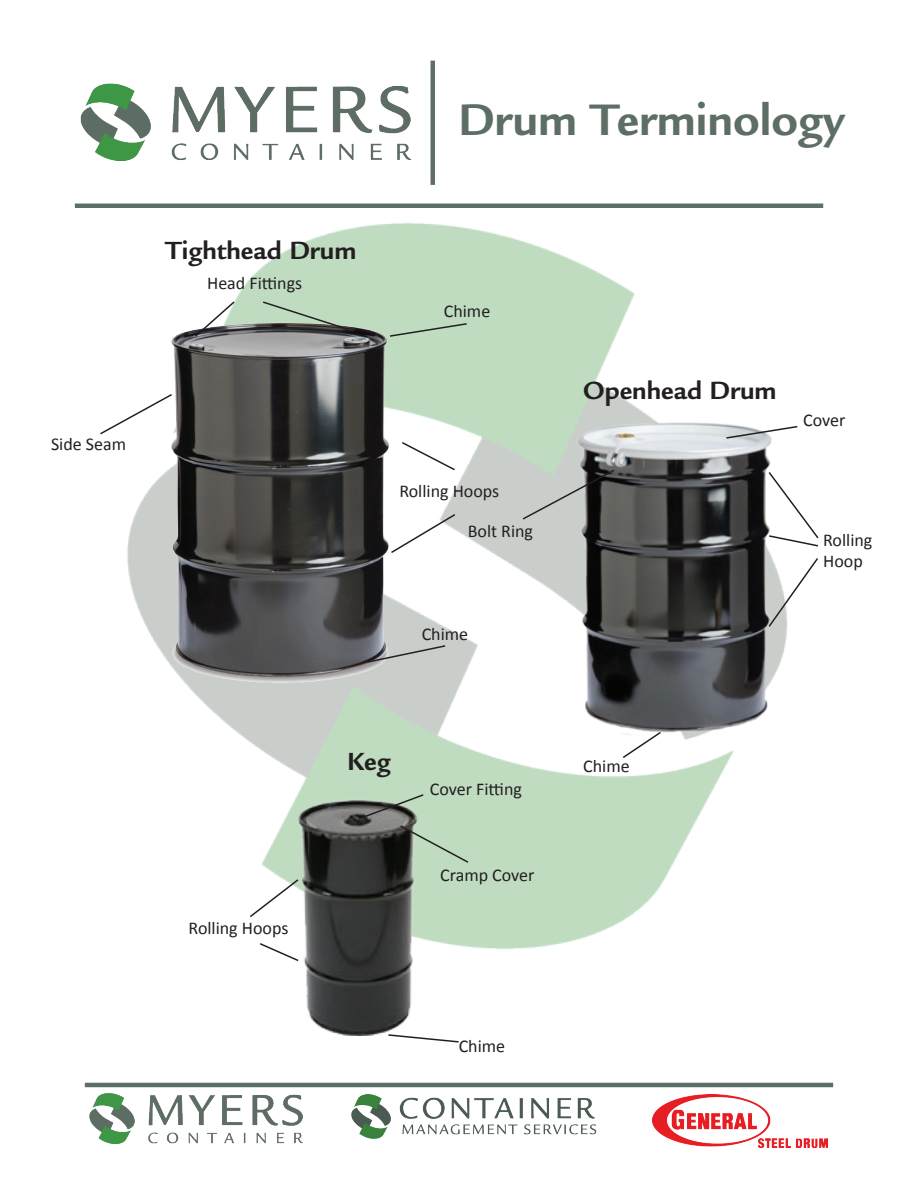
<style>
.page{position:relative;width:918px;height:1188px;background:#fff}
.page>*{position:absolute;margin:0;border:0;box-sizing:border-box;transform-origin:0 0}
.t1{font:700 48px "Legacy Sans Std";color:#5d6e65}
.t2{font:700 27px "Legacy Sans Std";color:#231f20}
.t3{font:18px/21.6px "Calibri";color:#231f20}
</style>
<div class="page">
<img style="left:127px;top:223px;width:660px;height:723px">
<hr style="left:431px;top:61px;width:4px;height:124px;background:#5d6e65">
<hr style="left:75px;top:204px;width:748px;height:4px;background:#5d6e65">
<img style="left:158px;top:308px;width:244px;height:380px">
<svg style="left:400px;top:441px;width:57px;height:31px"></svg>
<svg style="left:389px;top:513px;width:68px;height:42px"></svg>
<svg style="left:388px;top:322px;width:80px;height:16px"></svg>
<svg style="left:193px;top:300px;width:43px;height:38px"></svg>
<svg style="left:261px;top:300px;width:89px;height:31px;background:#9aae9b"></svg>
<svg style="left:100px;top:393px;width:74px;height:43px"></svg>
<svg style="left:366px;top:644px;width:81px;height:20px;background:#abafaf"></svg>
<img style="left:177px;top:788px;width:372px;height:248px">
<svg style="left:357px;top:793px;width:113px;height:71px;background:#889888"></svg>
<svg style="left:387px;top:1033px;width:73px;height:10px"></svg>
<svg style="left:248px;top:878px;width:52px;height:41px"></svg>
<svg style="left:258px;top:942px;width:42px;height:20px"></svg>
<img style="left:89px;top:1093px;width:213px;height:51px">
<img style="left:351px;top:1095px;width:246px;height:44px">
<img style="left:652px;top:1095px;width:176px;height:52px">
<hr style="left:85px;top:1083px;width:748px;height:4px;background:#5d6e65">
<img style="left:568px;top:411px;width:215px;height:334px">
<svg style="left:521px;top:468px;width:95px;height:53px;background:#969997"></svg>
<svg style="left:725px;top:425px;width:73px;height:15px"></svg>
<svg style="left:621px;top:730px;width:42px;height:30px"></svg>
<svg style="left:767px;top:470px;width:52px;height:78px"></svg>
<svg style="left:767px;top:556px;width:51px;height:72px"></svg>
<img style="left:80px;top:83px;width:331px;height:78px">
<h2 class="t2" style="left:166px;top:235px;width:192px">Tighthead Drum</h2>
<p class="t3" style="left:207px;top:272px;width:97px">Head Fittings</p>
<p class="t3" style="left:51px;top:433px;width:77px">Side Seam</p>
<h1 class="t1" style="left:458px;top:92px;width:388px">Drum Terminology</h1>
<p class="t3" style="left:444px;top:301px;width:48px">Chime</p>
<p class="t3" style="left:399px;top:480px;width:101px">Rolling Hoops</p>
<p class="t3" style="left:468px;top:520px;width:67px">Bolt Ring</p>
<p class="t3" style="left:422px;top:624px;width:48px">Chime</p>
<h2 class="t2" style="left:583px;top:375px;width:195px">Openhead Drum</h2>
<p class="t3" style="left:803px;top:409px;width:44px">Cover</p>
<p class="t3" style="left:823px;top:529px;width:51px">Rolling<br>Hoop</p>
<p class="t3" style="left:189px;top:918px;width:101px">Rolling Hoops</p>
<h2 class="t2" style="left:347px;top:746px;width:45px">Keg</h2>
<p class="t3" style="left:430px;top:779px;width:93px">Cover Fitting</p>
<p class="t3" style="left:440px;top:864px;width:96px">Cramp Cover</p>
<p class="t3" style="left:583px;top:755px;width:48px">Chime</p>
<p class="t3" style="left:459px;top:1035px;width:48px">Chime</p>
</div>
